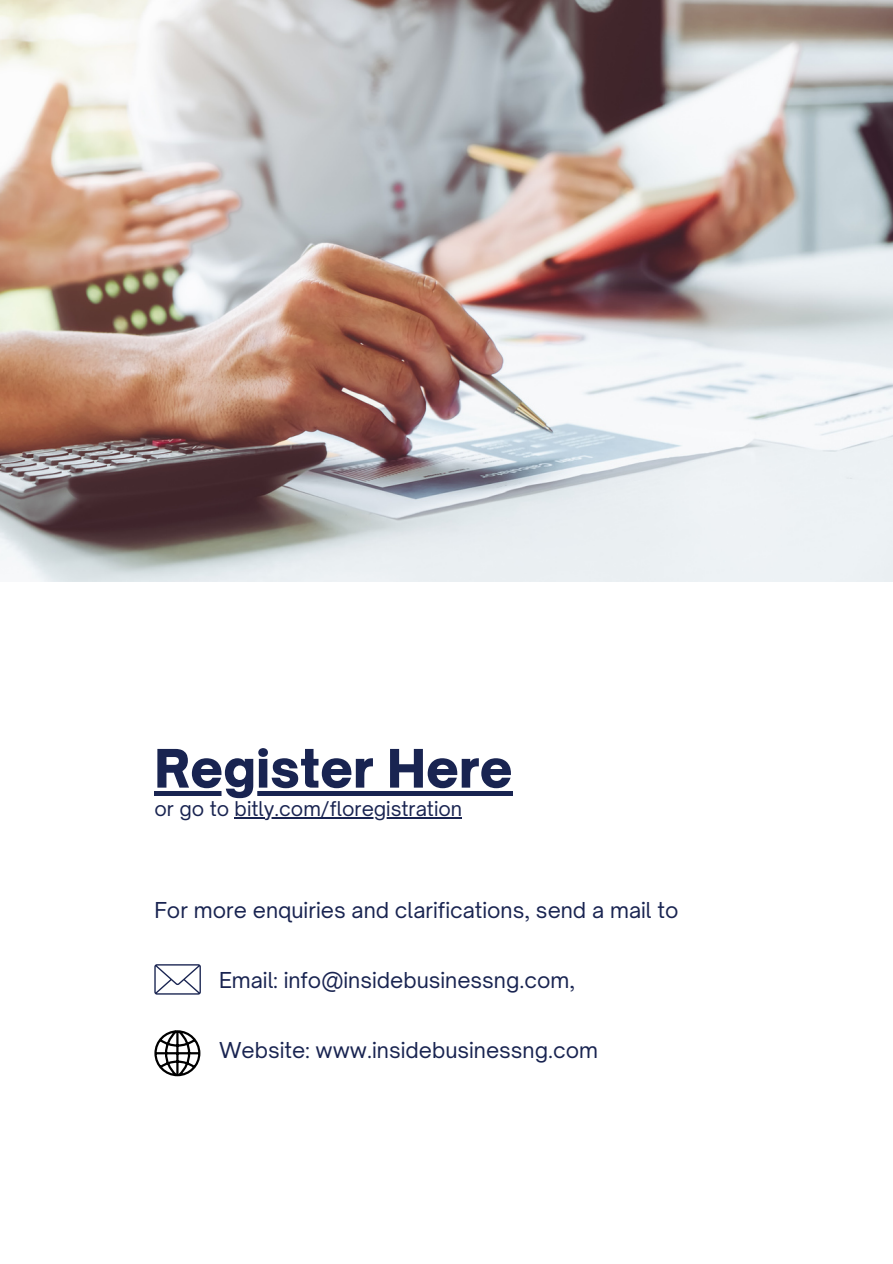
<style>
.page{position:relative;width:893px;height:1264px;background:#fff}
.page>*{position:absolute;margin:0;border:0;box-sizing:border-box;transform-origin:0 0}
.t1{font:900 50.7px "Open Sauce One";color:#192451}
.t2{font:21px "Open Sauce One";color:#192451}
.t3{font:19.5px "Open Sauce One";color:#192451}
</style>
<div class="page">
<img style="left:0;top:0;width:892px;height:582px">
<svg style="left:154px;top:964px;width:46px;height:30px"></svg>
<svg style="left:154px;top:1030px;width:46px;height:46px"></svg>
<hr style="left:154px;top:791px;width:358px;height:4px;background:#192451">
<hr style="left:235px;top:817px;width:227px;height:1px;background:#192451">
<p class="t1" style="left:154px;top:737px;width:359px">Register Here</p>
<p class="t3" style="left:154px;top:796px;width:309px">or go to bitly.com/floregistration</p>
<p class="t2" style="left:154px;top:897px;width:525px">For more enquiries and clarifications, send a mail to</p>
<p class="t2" style="left:219px;top:967px;width:357px">Email: info@insidebusinessng.com,</p>
<p class="t2" style="left:219px;top:1036px;width:380px">Website: www.insidebusinessng.com</p>
</div>
